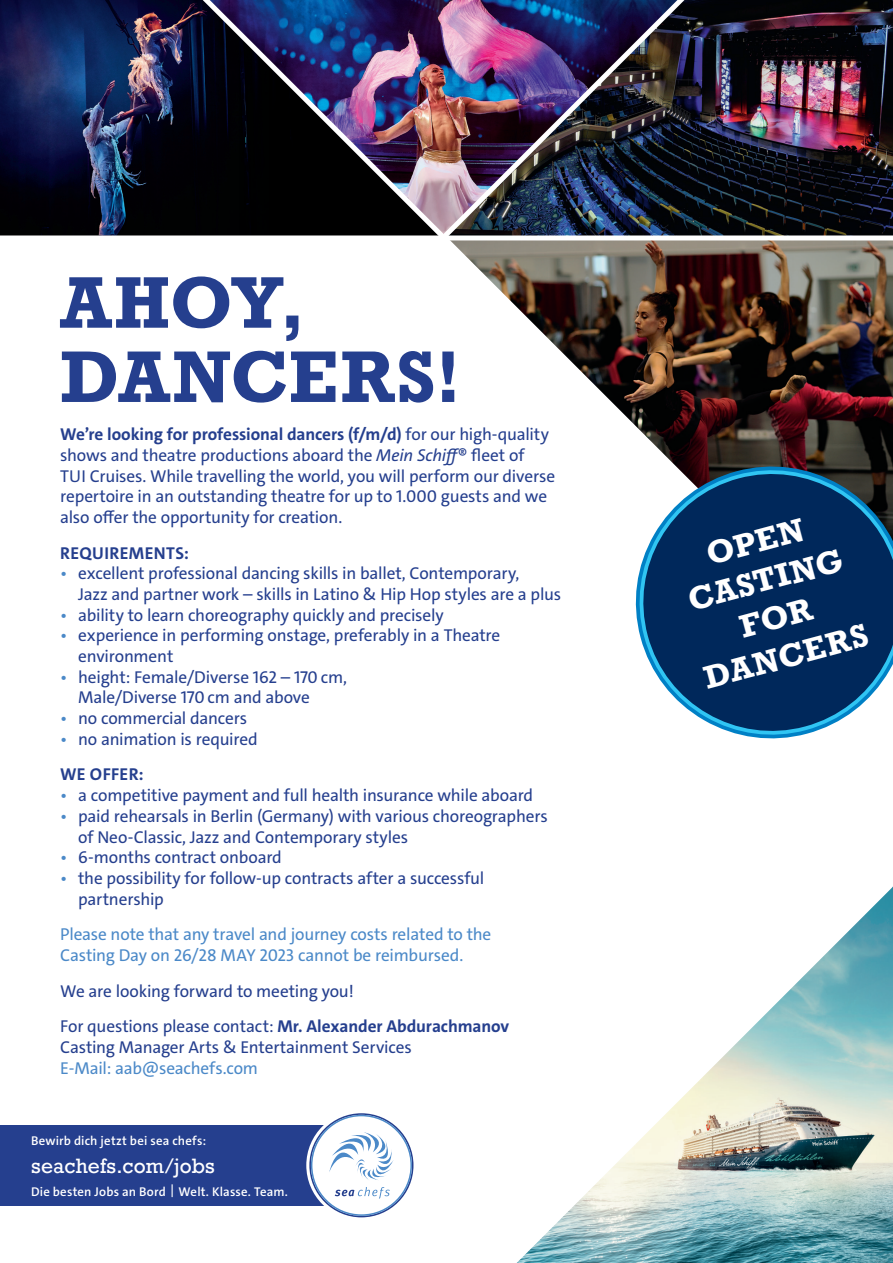
<style>
.page{position:relative;width:893px;height:1263px;background:#fff}
.page>*{position:absolute;margin:0;border:0;box-sizing:border-box;transform-origin:0 0}
.t1{font:700 74.25px/74.2px "Rockwell";letter-spacing:.01em;color:#253f8e}
.t2{font:700 33px/39.6px "Rockwell";color:#fff;text-align:center}
.t3{font:19.5px "Rockwell";letter-spacing:.005em;color:#fff}
.t4{font:17.25px/20.7px "The Sans";letter-spacing:-.01em;color:#253f8e}
.t5{font:17.25px/20.7px "The Sans";letter-spacing:-.01em;color:#4b89c8}
.t6{font:700 17.25px "The Sans";letter-spacing:.02em;color:#253f8e}
.t7{font:600 12.75px "The Sans";letter-spacing:.015em;color:#fff}
.s1{font-weight:700}
.s2{font-style:italic}
.s3{color:#4b89c8}
</style>
<div class="page">
<img style="left:517px;top:887px;width:376px;height:376px">
<img style="left:0;top:0;width:92px;height:235px">
<img style="left:92px;top:0;width:801px;height:456px">
<img style="left:438px;top:0;width:397px;height:243px">
<div style="left:0;top:235px;width:893px;height:5px;background:#fff"></div>
<div style="left:0;top:1125px;width:341px;height:81px;background:#253f8e"></div>
<div style="left:306px;top:1110px;width:111px;height:110px;background:#fff;border-radius:50%"></div>
<svg style="left:309px;top:1113px;width:104px;height:104px"></svg>
<svg style="left:666px;top:456px;width:227px;height:2px"></svg>
<svg style="left:668px;top:458px;width:225px;height:2px"></svg>
<svg style="left:635px;top:460px;width:258px;height:279px;background:#294f78"></svg>
<h1 class="t1" style="left:60px;top:266px;width:403px">AHOY,<br>DANCERS!</h1>
<p class="t4" style="left:60px;top:424px;width:497px"><span class="s1">We’re looking for professional dancers (f/m/d)</span> for our high-quality shows and theatre productions aboard the <span class="s2">Mein Schiff</span>® fleet of<br>TUI Cruises. While travelling the world, you will perform our diverse repertoire in an outstanding theatre for up to 1.000 guests and we also offer the opportunity for creation.</p>
<p class="t6" style="left:60px;top:542px;width:130px">REQUIREMENTS:</p>
<p class="t4" style="left:78px;top:563px;width:485px;text-indent:-18px"><span class="s3">•</span> excellent professional dancing skills in ballet, Contemporary,<br>Jazz and partner work – skills in Latino &amp; Hip Hop styles are a plus</p>
<p class="t4" style="left:60px;top:605px;width:385px"><span class="s3">•</span> ability to learn choreography quickly and precisely</p>
<p class="t4" style="left:78px;top:625px;width:424px;text-indent:-18px"><span class="s3">•</span> experience in performing onstage, preferably in a Theatre environment</p>
<p class="t4" style="left:78px;top:667px;width:270px;text-indent:-18px"><span class="s3">•</span> height: Female/Diverse 162 – 170 cm,<br>Male/Diverse 170 cm and above</p>
<p class="t4" style="left:60px;top:708px;width:189px"><span class="s3">•</span> no commercial dancers</p>
<p class="t4" style="left:60px;top:721px;width:199px;line-height:35.5px"><span class="s3">•</span> no animation is required<br><span class="s1">WE OFFER:</span></p>
<p class="t4" style="left:60px;top:785px;width:475px"><span class="s3">•</span> a competitive payment and full health insurance while aboard</p>
<p class="t4" style="left:78px;top:806px;width:471px;text-indent:-18px"><span class="s3">•</span> paid rehearsals in Berlin (Germany) with various choreographers of Neo-Classic, Jazz and Contemporary styles</p>
<p class="t4" style="left:60px;top:847px;width:223px"><span class="s3">•</span> 6-months contract onboard</p>
<p class="t4" style="left:78px;top:868px;width:408px;text-indent:-18px"><span class="s3">•</span> the possibility for follow-up contracts after a successful partnership</p>
<p class="t5" style="left:60px;top:924px;width:433px">Please note that any travel and journey costs related to the<br>Casting Day on 26/28 MAY 2023 cannot be reimbursed.</p>
<p class="t4" style="left:60px;top:973px;width:451px;line-height:35.5px">We are looking forward to meeting you!<br>For questions please contact: <span class="s1">Mr. Alexander Abdurachmanov</span></p>
<p class="t4" style="left:60px;top:1037px;width:353px">Casting Manager Arts &amp; Entertainment Services</p>
<p class="t5" style="left:60px;top:1057px;width:200px">E-Mail: aab@seachefs.com</p>
<p class="t7" style="left:31px;top:1132px;width:177px">Bewirb dich jetzt bei sea chefs:</p>
<p class="t3" style="left:31px;top:1153px;width:185px">seachefs.com/jobs</p>
<p class="t7" style="left:31px;top:1183px;width:258px">Die besten Jobs an Bord | Welt. Klasse. Team.</p>
<h2 class="t2" style="left:669px;top:544px;width:170px;rotate:-15deg">OPEN<br>CASTING<br>FOR<br>DANCERS</h2>
</div>
